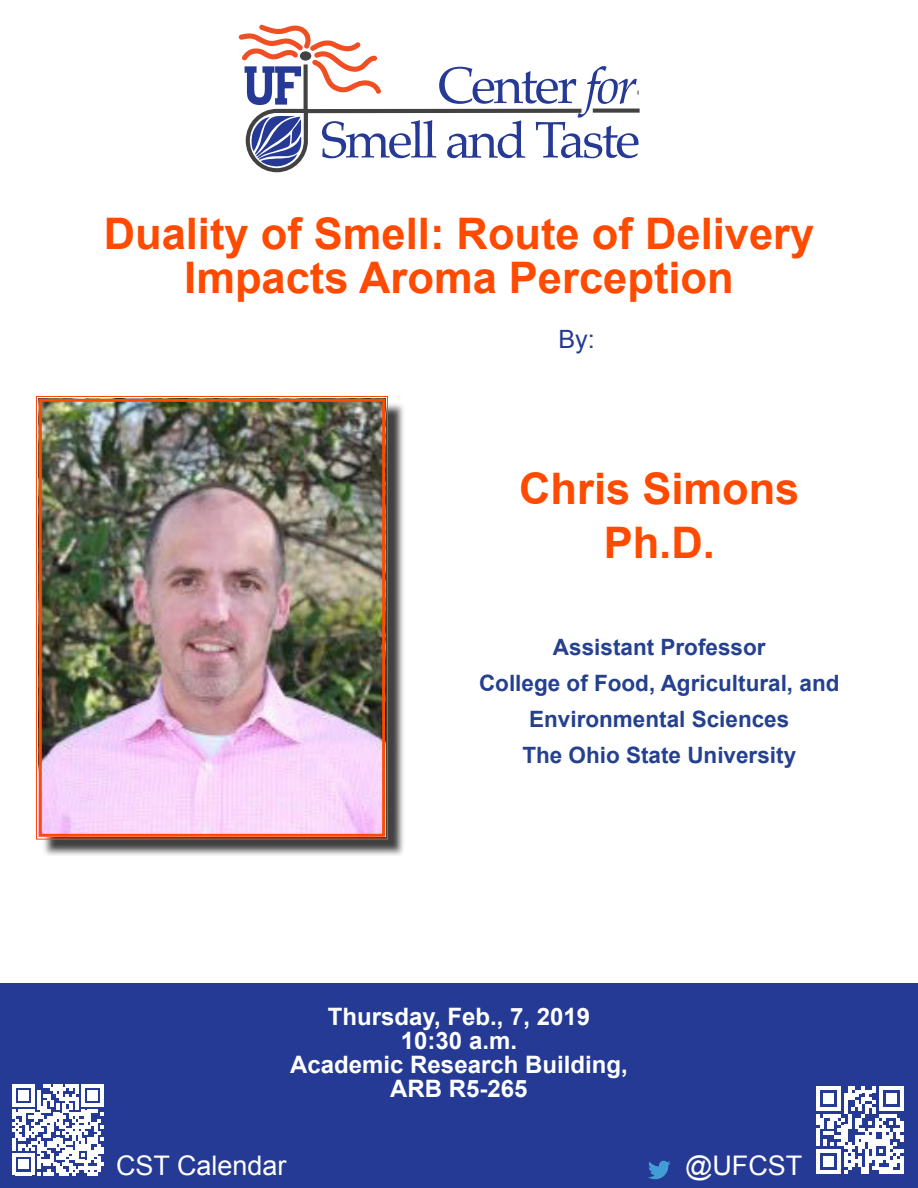
<style>
.page{position:relative;width:918px;height:1188px;background:#fff}
.page>*{position:absolute;margin:0;border:0;box-sizing:border-box;transform-origin:0 0}
.t1{font:51.45px/54.4px "Palatino";letter-spacing:-.05em;color:#263a95;text-align:right}
.t2{font:700 43.5px/43.5px "Arial";color:#ff4a00;text-align:center}
.t3{font:27px "Arial";color:#fff}
.t4{font:25.2px "Arial";color:#253a95}
.t5{font:700 24px/24px "Arial";color:#fff;text-align:center}
.t6{font:700 22.5px/36px "Arial";color:#25408f;text-align:center}
.s1{font-family:"Palatino Linotype";font-style:italic}
.s2{font-family:"Palatino Linotype"}
</style>
<div class="page">
<div style="left:0;top:983px;width:918px;height:205px;background:#253a95"></div>
<hr style="left:306px;top:109px;width:275px;height:4px;background:#424242">
<svg style="left:238px;top:24px;width:143px;height:149px"></svg>
<svg style="left:593px;top:109px;width:47px;height:4px"></svg>
<svg style="left:816px;top:1086px;width:88px;height:88px"></svg>
<div style="left:42px;top:402px;width:363px;height:454px;background:#000;opacity:.75"></div>
<img style="left:36px;top:396px;width:352px;height:444px">
<div style="left:39px;top:399px;width:346px;height:438px;border:3px solid #ff4a00"></div>
<svg style="left:13px;top:1085px;width:90px;height:90px"></svg>
<svg style="left:648px;top:1161px;width:23px;height:18px"></svg>
<h1 class="t1" style="left:321px;top:58px;width:321px">Center <span class="s1">for<br></span>Smell <span class="s2">and</span> Taste</h1>
<h2 class="t2" style="left:104px;top:214px;width:712px">Duality of Smell: Route of Delivery<br>Impacts Aroma Perception</h2>
<p class="t4" style="left:559px;top:323px;width:38px">By:</p>
<h2 class="t2" style="left:519px;top:463px;width:282px;line-height:54px">Chris Simons<br>Ph.D.</h2>
<p class="t6" style="left:479px;top:630px;width:362px">Assistant Professor<br>College of Food, Agricultural, and<br>Environmental Sciences<br>The Ohio State University</p>
<p class="t5" style="left:290px;top:1005px;width:339px">Thursday, Feb., 7, 2019<br>10:30 a.m.<br>Academic Research Building,<br>ARB R5-265</p>
<p class="t3" style="left:116px;top:1148px;width:172px">CST Calendar</p>
<p class="t3" style="left:685px;top:1147px;width:119px">@UFCST</p>
</div>
